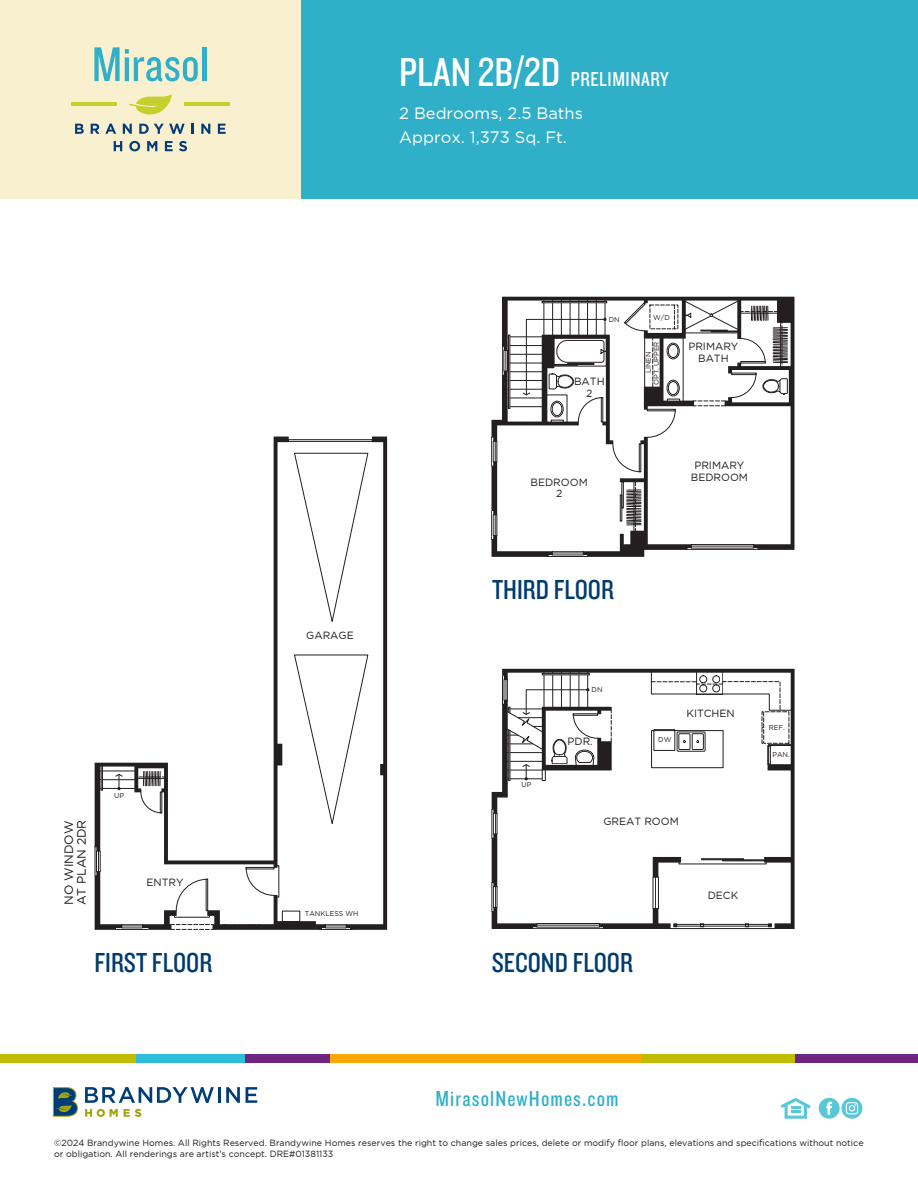
<style>
.page{position:relative;width:918px;height:1188px;background:#fff}
.page>*{position:absolute;margin:0;border:0;box-sizing:border-box;transform-origin:0 0}
.t1{font:50.55px "Knockout HTF29 Junior Liteweight";color:#32afc8}
.t2{font:42px "Knockout HTF29 Junior Liteweight";color:#fff}
.t3{font:28.5px "Knockout HTF29 Junior Liteweight";color:#003b70}
.t4{font:22.5px "Knockout HTF29 Junior Liteweight";letter-spacing:.05em;color:#2fafc8}
.t5{font:21px "Knockout HTF29 Junior Liteweight";letter-spacing:.025em;color:#fff}
.t6{font:16.5px/24px "Gotham";color:#fff}
.t7{font:12.15px/12.5px "Gotham";color:#231f20}
.t8{font:10.5px/11.7px "Gotham";color:#231f20;text-align:center}
.t9{font:9px/10.8px "Gotham";color:#231f20}
.t10{font:7.05px "Gotham";color:#231f20}
</style>
<div class="page">
<div style="left:0;top:0;width:301px;height:199px;background:#f9f0cf"></div>
<div style="left:301px;top:0;width:617px;height:199px;background:#2fafc8"></div>
<div style="left:330px;top:1055px;width:312px;height:8px;background:#ffa700"></div>
<div style="left:0;top:1055px;width:137px;height:8px;background:#c0bc00"></div>
<div style="left:642px;top:1055px;width:154px;height:8px;background:#c0bc00"></div>
<div style="left:137px;top:1055px;width:109px;height:8px;background:#2ebedc"></div>
<div style="left:795px;top:1055px;width:123px;height:8px;background:#6e2581"></div>
<div style="left:246px;top:1055px;width:84px;height:8px;background:#6e2581"></div>
<svg style="left:85px;top:1109px;width:33px;height:8px"></svg>
<svg style="left:124px;top:1109px;width:17px;height:8px"></svg>
<svg style="left:85px;top:1087px;width:129px;height:16px"></svg>
<hr style="left:218px;top:1087px;width:3px;height:16px;background:#003d78">
<svg style="left:226px;top:1087px;width:14px;height:16px"></svg>
<svg style="left:246px;top:1087px;width:11px;height:16px"></svg>
<svg style="left:52px;top:1087px;width:26px;height:30px"></svg>
<svg style="left:781px;top:1098px;width:30px;height:21px"></svg>
<svg style="left:819px;top:1098px;width:21px;height:21px"></svg>
<div style="left:842px;top:1098px;width:20px;height:21px;background:#58c7d7;border-radius:50%"></div>
<svg style="left:846px;top:1102px;width:12px;height:12px"></svg>
<hr style="left:71px;top:102px;width:46px;height:3px;background:#c5d02e">
<hr style="left:184px;top:102px;width:45px;height:3px;background:#c5d02e">
<svg style="left:191px;top:124px;width:3px;height:10px"></svg>
<svg style="left:75px;top:124px;width:9px;height:10px"></svg>
<svg style="left:91px;top:124px;width:8px;height:10px"></svg>
<svg style="left:105px;top:124px;width:11px;height:10px"></svg>
<svg style="left:123px;top:124px;width:9px;height:10px"></svg>
<svg style="left:139px;top:124px;width:46px;height:10px"></svg>
<svg style="left:114px;top:141px;width:8px;height:10px"></svg>
<svg style="left:129px;top:141px;width:11px;height:10px"></svg>
<svg style="left:147px;top:141px;width:10px;height:10px"></svg>
<svg style="left:165px;top:141px;width:8px;height:10px"></svg>
<svg style="left:179px;top:141px;width:8px;height:10px"></svg>
<svg style="left:129px;top:94px;width:43px;height:21px"></svg>
<svg style="left:201px;top:124px;width:9px;height:10px"></svg>
<svg style="left:218px;top:124px;width:8px;height:10px"></svg>
<svg style="left:95px;top:437px;width:292px;height:493px"></svg>
<svg style="left:502px;top:297px;width:292px;height:253px;fill:#231f20"></svg>
<svg style="left:491px;top:298px;width:297px;height:259px"></svg>
<svg style="left:492px;top:670px;width:300px;height:259px"></svg>
<div style="left:542px;top:673px;width:48px;height:2px;border:1px solid #231f20"></div>
<p class="t1" style="left:92px;top:39px;width:119px">Mirasol</p>
<p class="t2" style="left:399px;top:50px;width:163px">PLAN 2B/2D</p>
<p class="t5" style="left:571px;top:68px;width:99px">PRELIMINARY</p>
<p class="t6" style="left:399px;top:101px;width:185px">2 Bedrooms, 2.5 Baths<br>Approx. 1,373 Sq. Ft.</p>
<p class="t10" style="left:609px;top:315px;width:12px">DN</p>
<p class="t10" style="left:653px;top:313px;width:18px">W/D</p>
<p class="t10" style="left:652px;top:385px;width:45px;rotate:-90deg">OPT. UPPER</p>
<p class="t10" style="left:644px;top:373px;width:24px;rotate:-90deg">LINEN</p>
<p class="t8" style="left:574px;top:376px;width:32px">BATH<br>2</p>
<p class="t8" style="left:688px;top:340px;width:52px">PRIMARY<br>BATH</p>
<p class="t8" style="left:531px;top:476px;width:59px">BEDROOM<br>2</p>
<p class="t8" style="left:691px;top:459px;width:59px">PRIMARY<br>BEDROOM</p>
<p class="t8" style="left:306px;top:630px;width:49px">GARAGE</p>
<p class="t3" style="left:492px;top:575px;width:123px">THIRD FLOOR</p>
<p class="t10" style="left:592px;top:686px;width:12px">DN</p>
<p class="t8" style="left:568px;top:735px;width:27px">PDR.</p>
<p class="t10" style="left:658px;top:736px;width:15px">DW</p>
<p class="t8" style="left:687px;top:707px;width:50px">KITCHEN</p>
<p class="t7" style="left:63px;top:905px;width:87px;rotate:-90deg">NO WINDOW<br>AT PLAN 2DR</p>
<p class="t10" style="left:114px;top:791px;width:11px">UP</p>
<p class="t8" style="left:146px;top:877px;width:39px">ENTRY</p>
<p class="t10" style="left:223px;top:923px;width:55px">TANKLESS WH</p>
<p class="t10" style="left:305px;top:910px;width:55px">TANKLESS WH</p>
<p class="t10" style="left:522px;top:781px;width:11px">UP</p>
<p class="t8" style="left:603px;top:815px;width:77px">GREAT ROOM</p>
<p class="t3" style="left:94px;top:948px;width:119px">FIRST FLOOR</p>
<p class="t3" style="left:492px;top:948px;width:143px">SECOND FLOOR</p>
<p class="t8" style="left:708px;top:889px;width:32px">DECK</p>
<p class="t10" style="left:769px;top:723px;width:18px">REF.</p>
<p class="t10" style="left:772px;top:751px;width:19px">PAN.</p>
<h3 class="t4" style="left:435px;top:1087px;width:185px">MirasolNewHomes.com</h3>
<p class="t9" style="left:54px;top:1137px;width:811px">©2024 Brandywine Homes. All Rights Reserved. Brandywine Homes reserves the right to change sales prices, delete or modify floor plans, elevations and specifications without notice or obligation. All renderings are artist’s concept. DRE#01381133</p>
</div>
